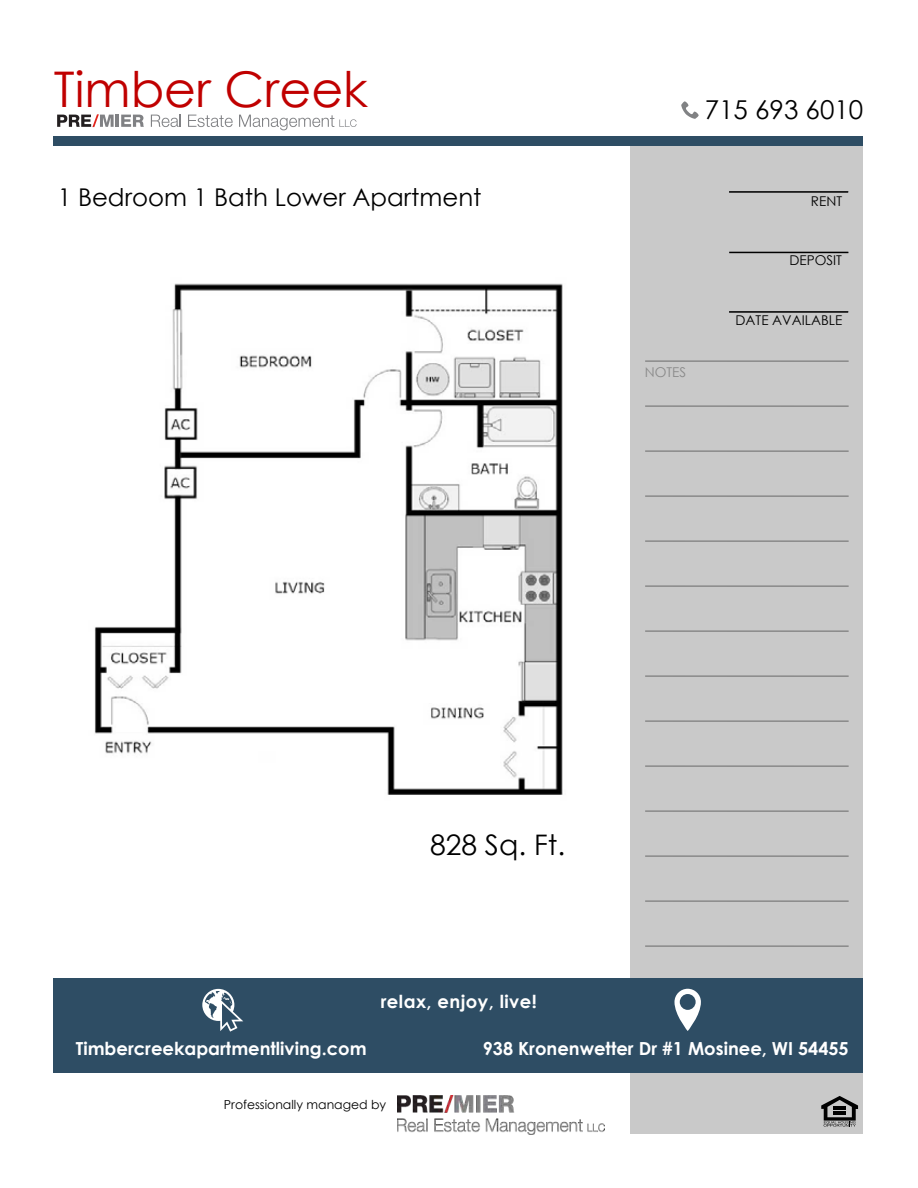
<style>
.page{position:relative;width:918px;height:1188px;background:#fff}
.page>*{position:absolute;margin:0;border:0;box-sizing:border-box;transform-origin:0 0}
.t1{font:49.2px "Century Gothic";color:#c00000}
.t2{font:28.35px "Century Gothic";color:#000}
.t3{font:25.95px "Century Gothic";color:#000}
.t4{font:24.45px "Century Gothic";color:#000}
.t5{font:700 18px "Century Gothic";color:#fff}
.t6{font:700 18px "Century Gothic";letter-spacing:.025em;color:#fff}
.t7{font:13.5px "Century Gothic";color:#000}
.t8{font:13.5px "Century Gothic";color:#898989}
.t9{font:12.45px "Century Gothic";color:#000}
</style>
<div class="page">
<div style="left:631px;top:144px;width:232px;height:990px;background:#c9c9c9"></div>
<div style="left:53px;top:978px;width:810px;height:94px;background:#2e4d64"></div>
<img style="left:398px;top:1096px;width:207px;height:39px">
<svg style="left:202px;top:989px;width:41px;height:43px"></svg>
<svg style="left:674px;top:989px;width:27px;height:42px"></svg>
<svg style="left:821px;top:1096px;width:37px;height:31px"></svg>
<hr style="left:645px;top:360px;width:204px;height:2px;background:#898989">
<hr style="left:645px;top:405px;width:204px;height:2px;background:#898989">
<hr style="left:645px;top:450px;width:204px;height:2px;background:#898989">
<hr style="left:645px;top:495px;width:204px;height:2px;background:#898989">
<hr style="left:645px;top:540px;width:204px;height:2px;background:#898989">
<hr style="left:645px;top:585px;width:204px;height:2px;background:#898989">
<hr style="left:645px;top:630px;width:204px;height:2px;background:#898989">
<hr style="left:645px;top:675px;width:204px;height:2px;background:#898989">
<hr style="left:645px;top:720px;width:204px;height:2px;background:#898989">
<hr style="left:645px;top:765px;width:204px;height:2px;background:#898989">
<hr style="left:645px;top:810px;width:204px;height:2px;background:#898989">
<hr style="left:645px;top:855px;width:204px;height:2px;background:#898989">
<hr style="left:645px;top:900px;width:204px;height:2px;background:#898989">
<hr style="left:645px;top:945px;width:204px;height:2px;background:#898989">
<hr style="left:729px;top:311px;width:119px;height:2px;background:#000">
<hr style="left:729px;top:252px;width:119px;height:1px;background:#000">
<hr style="left:729px;top:191px;width:119px;height:2px;background:#000">
<div style="left:53px;top:136px;width:810px;height:10px;background:#2e4d64"></div>
<svg style="left:681px;top:101px;width:18px;height:18px"></svg>
<img style="left:94px;top:283px;width:469px;height:512px">
<svg style="left:57px;top:114px;width:87px;height:13px"></svg>
<svg style="left:151px;top:115px;width:30px;height:12px"></svg>
<svg style="left:188px;top:115px;width:45px;height:12px"></svg>
<svg style="left:239px;top:115px;width:118px;height:15px"></svg>
<h1 class="t1" style="left:54px;top:55px;width:316px">Timber Creek</h1>
<h3 class="t4" style="left:58px;top:181px;width:425px">1 Bedroom 1 Bath Lower Apartment</h3>
<h3 class="t3" style="left:705px;top:91px;width:160px">715 693 6010</h3>
<p class="t8" style="left:645px;top:363px;width:43px">NOTES</p>
<p class="t7" style="left:811px;top:192px;width:33px">RENT</p>
<p class="t7" style="left:790px;top:251px;width:54px">DEPOSIT</p>
<p class="t7" style="left:736px;top:311px;width:108px">DATE AVAILABLE</p>
<h2 class="t2" style="left:430px;top:825px;width:137px">828 Sq. Ft.</h2>
<p class="t6" style="left:381px;top:988px;width:158px">relax, enjoy, live!</p>
<p class="t5" style="left:76px;top:1035px;width:292px">Timbercreekapartmentliving.com</p>
<p class="t5" style="left:483px;top:1035px;width:367px">938 Kronenwetter Dr #1 Mosinee, WI 54455</p>
<p class="t9" style="left:224px;top:1096px;width:164px">Professionally managed by</p>
</div>
